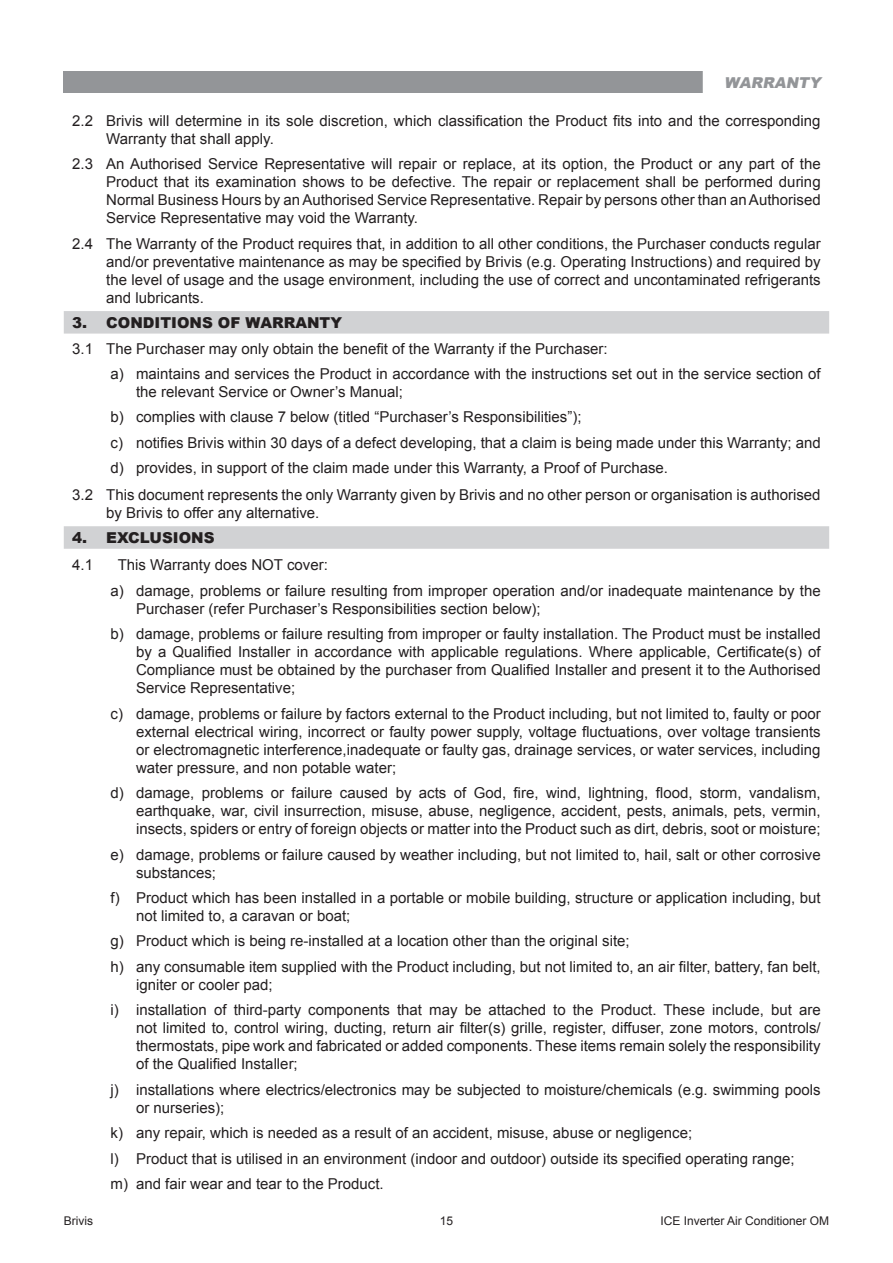
<style>
.page{position:relative;width:893px;height:1263px;background:#fff}
.page>*{position:absolute;margin:0;border:0;box-sizing:border-box;transform-origin:0 0}
.Body{font:15px/18px "Arial";color:#231f20}
.t1{font:900 15px "Arial";color:#231f20}
.Chapter_title_1_not{font:italic 900 15px "Arial";color:#939598}
.t2{font:12px "Arial";color:#231f20}
</style>
<div class="page">
<div style="left:64px;top:71px;width:765px;height:21px;background:#939598"></div>
<div style="left:64px;top:311px;width:765px;height:23px;background:#d1d2d4"></div>
<div style="left:64px;top:526px;width:765px;height:23px;background:#d1d2d4"></div>
<div style="left:703px;top:64px;width:139px;height:36px;background:#fff"></div>
<p class="Chapter_title_1_not" style="left:724px;top:72px;width:102px">WARRANTY</p>
<p class="Body" style="left:106px;top:112px;width:716px;text-indent:-34px">2.2 Brivis will determine in its sole discretion, which classification the Product fits into and the corresponding<br>Warranty that shall apply.</p>
<p class="Body" style="left:106px;top:155px;width:716px;text-align:justify;text-indent:-34px">2. 3 An Authorised Service Representative will repair or replace, at its option, the Product or any part of the Product that its examination shows to be defective. The repair or replacement shall be performed during Normal Business Hours by an Authorised Service Representative. Repair by persons other than an Authorised Service Representative may void the Warranty.</p>
<p class="Body" style="left:106px;top:234px;width:716px;text-align:justify;text-indent:-34px">2.4 The Warranty of the Product requires that, in addition to all other conditions, the Purchaser conducts regular and/or preventative maintenance as may be specified by Brivis (e.g. Operating Instructions) and required by the level of usage and the usage environment, including the use of correct and uncontaminated refrigerants and lubricants.</p>
<p class="t1" style="left:72px;top:312px;width:271px">3. CONDITIONS OF WARRANTY</p>
<p class="Body" style="left:72px;top:339px;width:537px">3. 1 The Purchaser may only obtain the benefit of the Warranty if the Purchaser:</p>
<p class="Body" style="left:136px;top:365px;width:686px;text-indent:-26px">a) maintains and services the Product in accordance with the instructions set out in the service section of the relevant Service or Owner’s Manual;</p>
<p class="Body" style="left:111px;top:408px;width:472px">b) complies with clause 7 below (titled “Purchaser’s Responsibilities”);</p>
<p class="Body" style="left:111px;top:434px;width:712px">c) notifies Brivis within 30 days of a defect developing, that a claim is being made under this Warranty; and</p>
<p class="Body" style="left:111px;top:459px;width:556px">d) provides, in support of the claim made under this Warranty, a Proof of Purchase.</p>
<p class="Body" style="left:106px;top:486px;width:716px;text-indent:-34px">3.2 This document represents the only Warranty given by Brivis and no other person or organisation is authorised by Brivis to offer any alternative.</p>
<p class="t1" style="left:72px;top:527px;width:144px">4. EXCLUSIONS</p>
<p class="Body" style="left:72px;top:556px;width:22px">4.1</p>
<p class="Body" style="left:118px;top:556px;width:212px">This Warranty does NOT cover:</p>
<p class="Body" style="left:136px;top:582px;width:686px;text-indent:-26px">a) damage, problems or failure resulting from improper operation and/or inadequate maintenance by the<br>Purchaser (refer Purchaser’s Responsibilities section below);</p>
<p class="Body" style="left:136px;top:625px;width:686px;text-align:justify;text-indent:-26px">b) damage, problems or failure resulting from improper or faulty installation. The Product must be installed by a Qualified Installer in accordance with applicable regulations. Where applicable, Certificate(s) of Compliance must be obtained by the purchaser from Qualified Installer and present it to the Authorised Service Representative;</p>
<p class="Body" style="left:136px;top:704px;width:686px;text-align:justify;text-indent:-26px">c) damage, problems or failure by factors external to the Product including, but not limited to, faulty or poor external electrical wiring, incorrect or faulty power supply, voltage fluctuations, over voltage transients or electromagnetic interference,inadequate or faulty gas, drainage services, or water services, including water pressure, and non potable water;</p>
<p class="Body" style="left:136px;top:784px;width:686px;text-align:justify;text-indent:-26px">d) damage, problems or failure caused by acts of God, fire, wind, lightning, flood, storm, vandalism, earthquake, war, civil insurrection, misuse, abuse, negligence, accident, pests, animals, pets, vermin, insects, spiders or entry of foreign objects or matter into the Product such as dirt, debris, soot or moisture;</p>
<p class="Body" style="left:136px;top:845px;width:686px;text-indent:-26px">e) damage, problems or failure caused by weather including, but not limited to, hail, salt or other corrosive substances;</p>
<p class="Body" style="left:136px;top:889px;width:686px;text-indent:-26px">f) Product which has been installed in a portable or mobile building, structure or application including, but not limited to, a caravan or boat;</p>
<p class="Body" style="left:111px;top:932px;width:521px">g) Product which is being re-installed at a location other than the original site;</p>
<p class="Body" style="left:136px;top:958px;width:686px;text-indent:-26px">h) any consumable item supplied with the Product including, but not limited to, an air filter, battery, fan belt, igniter or cooler pad;</p>
<p class="Body" style="left:136px;top:1001px;width:686px;text-align:justify;text-indent:-26px">i) installation of third-party components that may be attached to the Product. These include, but are not limited to, control wiring, ducting, return air filter(s) grille, register, diffuser, zone motors, controls/ thermostats, pipe work and fabricated or added components. These items remain solely the responsibility of the Qualified Installer;</p>
<p class="Body" style="left:136px;top:1080px;width:686px;text-indent:-26px">j) installations where electrics/electronics may be subjected to moisture/chemicals (e.g. swimming pools or nurseries);</p>
<p class="Body" style="left:111px;top:1124px;width:583px">k) any repair, which is needed as a result of an accident, misuse, abuse or negligence;</p>
<p class="Body" style="left:111px;top:1149px;width:686px">l) Product that is utilised in an environment (indoor and outdoor) outside its specified operating range;</p>
<p class="Body" style="left:111px;top:1175px;width:272px">m) and fair wear and tear to the Product.</p>
<p class="t2" style="left:64px;top:1213px;width:31px">Brivis</p>
<p class="t2" style="left:440px;top:1213px;width:15px">15</p>
<p class="t2" style="left:660px;top:1213px;width:170px">ICE Inverter Air Conditioner OM</p>
</div>
